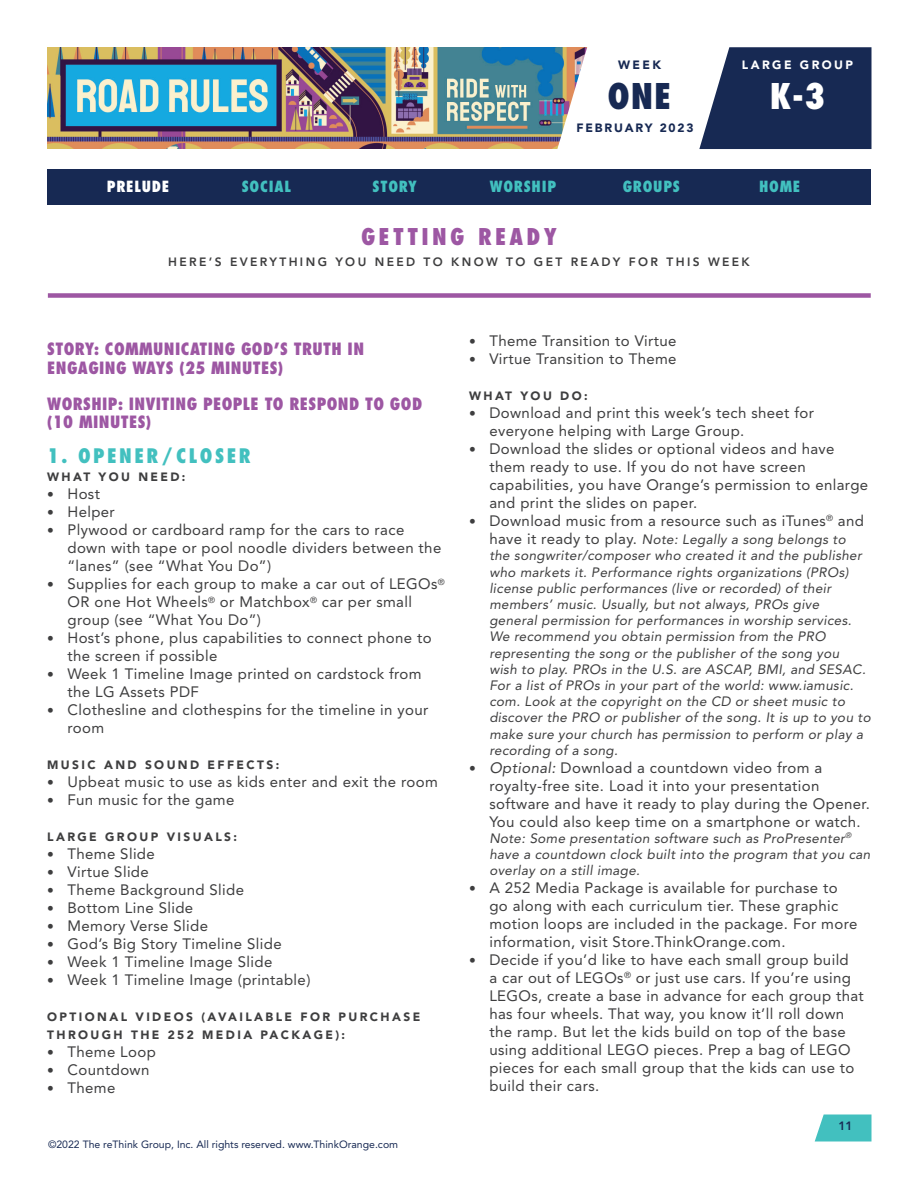
<style>
.page{position:relative;width:918px;height:1188px;background:#fff}
.page>*{position:absolute;margin:0;border:0;box-sizing:border-box;transform-origin:0 0}
.t1{font:800 condensed 34.5px "Futura Std";color:#172953}
.t2{font:800 condensed 34.5px "Futura Std";color:#fff}
.t3{font:800 condensed 22.5px "Futura Std";letter-spacing:.15em;color:#9d57a3}
.t4{font:800 condensed 19.5px "Futura Std";letter-spacing:.125em;color:#42c0bf}
.t5{font:800 condensed 16.5px/18px "Futura Std";letter-spacing:.025em;color:#9d57a3}
.t6{font:15px/18px "Avenir LT Std";letter-spacing:.025em;color:#3e3e3f}
.t7{font:800 condensed 15px "Futura Std";letter-spacing:.05em;color:#42c0bf}
.t8{font:800 condensed 15px "Futura Std";letter-spacing:.05em;color:#fff}
.t9{font:italic 13.5px/16.2px "Avenir LT Std";letter-spacing:.025em;color:#3e3e3f}
.t10{font:900 12px/18px "Avenir LT Std";letter-spacing:.2em;color:#3e3e3f}
.t11{font:800 12px "Avenir LT Std";letter-spacing:.2em;color:#3e3e3f}
.t12{font:900 12px "Avenir LT Std";letter-spacing:.15em;color:#172953}
.t13{font:900 12px "Avenir LT Std";letter-spacing:.2em;color:#fff}
.t14{font:800 12px "Avenir LT Std";color:#172953}
.t15{font:10.5px "Avenir LT Std";color:#172953}
.s1{font-family:"Avenir";font-size:13.5px}
.s2{font-style:normal;font-size:15px}
.s3{font-style:italic}
</style>
<div class="page">
<img style="left:47px;top:47px;width:510px;height:102px">
<svg style="left:815px;top:1114px;width:57px;height:28px;background:#57c7c6"></svg>
<svg style="left:557px;top:47px;width:315px;height:102px"></svg>
<div style="left:48px;top:293px;width:823px;height:5px;background:#9d57a3"></div>
<div style="left:47px;top:170px;width:824px;height:36px;background:#172953"></div>
<p class="t12" style="left:618px;top:58px;width:44px">WEEK</p>
<p class="t13" style="left:742px;top:58px;width:113px">LARGE GROUP</p>
<h1 class="t1" style="left:608px;top:75px;width:65px">ONE</h1>
<h1 class="t2" style="left:770px;top:75px;width:57px">K-3</h1>
<p class="t12" style="left:577px;top:121px;width:118px">FEBRUARY 2023</p>
<p class="t8" style="left:107px;top:177px;width:64px">PRELUDE</p>
<p class="t7" style="left:242px;top:177px;width:51px">SOCIAL</p>
<p class="t7" style="left:373px;top:177px;width:46px">STORY</p>
<p class="t7" style="left:490px;top:177px;width:68px">WORSHIP</p>
<p class="t7" style="left:623px;top:177px;width:59px">GROUPS</p>
<p class="t7" style="left:759px;top:177px;width:43px">HOME</p>
<h2 class="t3" style="left:361px;top:223px;width:197px">GETTING READY</h2>
<p class="t11" style="left:168px;top:254px;width:583px">HERE’S EVERYTHING YOU NEED TO KNOW TO GET READY FOR THIS WEEK</p>
<p class="t5" style="left:47px;top:340px;width:318px">STORY: COMMUNICATING GOD’S TRUTH IN<br>ENGAGING WAYS (25 MINUTES)</p>
<p class="t5" style="left:47px;top:394px;width:376px">WORSHIP: INVITING PEOPLE TO RESPOND TO GOD (10 MINUTES)</p>
<h3 class="t4" style="left:47px;top:444px;width:205px">1. OPENER/CLOSER</h3>
<p class="t10" style="left:47px;top:468px;width:140px">WHAT YOU NEED:</p>
<p class="t6" style="left:47px;top:485px;width:54px"><span class="s1">•</span> Host</p>
<p class="t6" style="left:47px;top:503px;width:69px"><span class="s1">•</span> Helper</p>
<p class="t6" style="left:68px;top:521px;width:375px;text-indent:-20px"><span class="s1">•</span> Plywood or cardboard ramp for the cars to race down with tape or pool noodle dividers between the “lanes” (see “What You Do”)</p>
<p class="t6" style="left:67px;top:575px;width:379px;text-indent:-20px"><span class="s1">•</span> Supplies for each group to make a car out of LEGOs<sup>®<br></sup>OR one Hot Wheels<sup>®</sup> or Matchbox<sup>®</sup> car per small group (see “What You Do”)</p>
<p class="t6" style="left:68px;top:629px;width:366px;text-indent:-20px"><span class="s1">•</span> Host’s phone, plus capabilities to connect phone to the screen if possible</p>
<p class="t6" style="left:68px;top:665px;width:356px;text-indent:-20px"><span class="s1">•</span> Week 1 Timeline Image printed on cardstock from the LG Assets PDF</p>
<p class="t6" style="left:68px;top:701px;width:362px;text-indent:-20px"><span class="s1">•</span> Clothesline and clothespins for the timeline in your room</p>
<p class="t10" style="left:47px;top:756px;width:234px">MUSIC AND SOUND EFFECTS:</p>
<p class="t6" style="left:47px;top:773px;width:392px"><span class="s1">•</span> Upbeat music to use as kids enter and exit the room</p>
<p class="t6" style="left:47px;top:791px;width:189px"><span class="s1">•</span> Fun music for the game</p>
<p class="t10" style="left:47px;top:828px;width:191px">LARGE GROUP VISUALS:</p>
<p class="t6" style="left:47px;top:845px;width:109px"><span class="s1">•</span> Theme Slide</p>
<p class="t6" style="left:47px;top:863px;width:103px"><span class="s1">•</span> Virtue Slide</p>
<p class="t6" style="left:47px;top:881px;width:198px"><span class="s1">•</span> Theme Background Slide</p>
<p class="t6" style="left:47px;top:899px;width:148px"><span class="s1">•</span> Bottom Line Slide</p>
<p class="t6" style="left:47px;top:917px;width:162px"><span class="s1">•</span> Memory Verse Slide</p>
<p class="t6" style="left:47px;top:935px;width:236px"><span class="s1">•</span> God’s Big Story Timeline Slide</p>
<p class="t6" style="left:47px;top:953px;width:227px"><span class="s1">•</span> Week 1 Timeline Image Slide</p>
<p class="t6" style="left:47px;top:971px;width:265px"><span class="s1">•</span> Week 1 Timeline Image (printable)</p>
<p class="t10" style="left:47px;top:1008px;width:374px">OPTIONAL VIDEOS (AVAILABLE FOR PURCHASE<br>THROUGH THE 252 MEDIA PACKAGE):</p>
<p class="t6" style="left:47px;top:1043px;width:110px"><span class="s1">•</span> Theme Loop</p>
<p class="t6" style="left:47px;top:1061px;width:104px"><span class="s1">•</span> Countdown</p>
<p class="t6" style="left:47px;top:1079px;width:70px"><span class="s1">•</span> Theme</p>
<p class="t15" style="left:48px;top:1138px;width:352px">©2022 The reThink Group, Inc. All rights reserved. www.ThinkOrange.com</p>
<p class="t6" style="left:469px;top:332px;width:209px"><span class="s1">•</span> Theme Transition to Virtue</p>
<p class="t6" style="left:469px;top:350px;width:209px"><span class="s1">•</span> Virtue Transition to Theme</p>
<p class="t10" style="left:469px;top:387px;width:120px">WHAT YOU DO:</p>
<p class="t6" style="left:489px;top:404px;width:326px;text-indent:-20px"><span class="s1">•</span> Download and print this week’s tech sheet for everyone helping with Large Group.</p>
<p class="t6" style="left:489px;top:440px;width:380px;text-indent:-20px"><span class="s1">•</span> Download the slides or optional videos and have them ready to use. If you do not have screen capabilities, you have Orange’s permission to enlarge and print the slides on paper.</p>
<p class="t6" style="left:469px;top:512px;width:396px"><span class="s1">•</span> Download music from a resource such as iTunes<sup>®</sup> and</p>
<p class="t9" style="left:489px;top:532px;width:383px"><span class="s2">have it ready to play.</span> Note: Legally a song belongs to<br>the songwriter/composer who created it and the publisher who markets it. Performance rights organizations (PROs) license public performances (live or recorded) of their members’ music. Usually, but not always, PROs give<br>general permission for performances in worship services.<br>We recommend you obtain permission from the PRO representing the song or the publisher of the song you<br>wish to play. PROs in the U.S. are ASCAP, BMI, and SESAC.<br>For a list of PROs in your part of the world: www.iamusic. com. Look at the copyright on the CD or sheet music to discover the PRO or publisher of the song. It is up to you to make sure your church has permission to perform or play a recording of a song.</p>
<p class="t6" style="left:489px;top:759px;width:382px;text-indent:-20px"><span class="s1">•</span> <span class="s3">Optional:</span> Download a countdown video from a royalty-free site. Load it into your presentation software and have it ready to play during the Opener.<br>You could also keep time on a smartphone or watch.</p>
<p class="t9" style="left:489px;top:830px;width:383px">Note: Some presentation software such as ProPresenter<sup>® </sup>have a countdown clock built into the program that you can overlay on a still image.</p>
<p class="t6" style="left:489px;top:879px;width:370px;text-indent:-20px"><span class="s1">•</span> A 252 Media Package is available for purchase to go along with each curriculum tier. These graphic motion loops are included in the package. For more information, visit Store.ThinkOrange.com.</p>
<p class="t6" style="left:489px;top:951px;width:376px;text-indent:-20px"><span class="s1">•</span> Decide if you’d like to have each small group build<br>a car out of LEGOs<sup>®</sup> or just use cars. If you’re using LEGOs, create a base in advance for each group that has four wheels. That way, you know it’ll roll down the ramp. But let the kids build on top of the base using additional LEGO pieces. Prep a bag of LEGO pieces for each small group that the kids can use to build their cars.</p>
<p class="t14" style="left:838px;top:1118px;width:16px">11</p>
</div>
